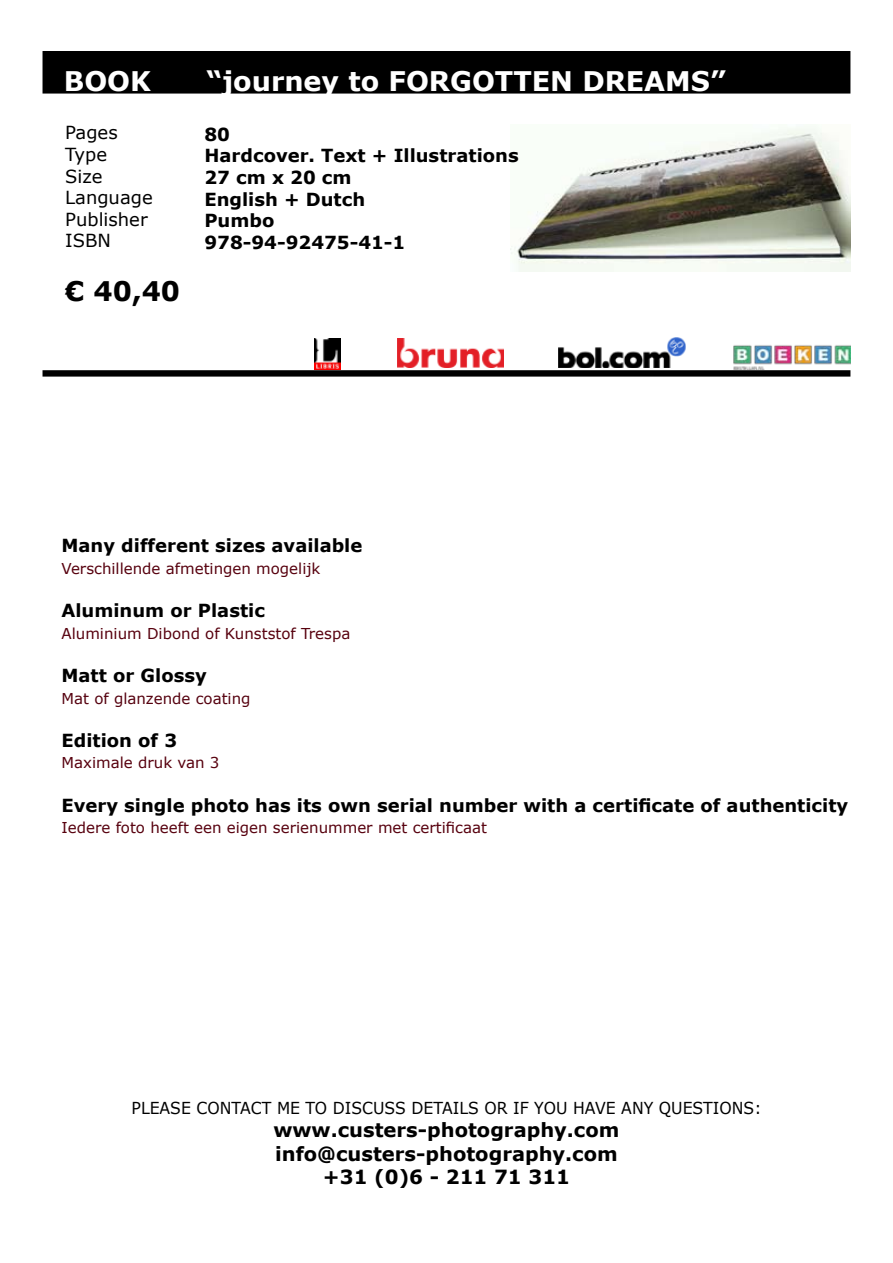
<style>
.page{position:relative;width:893px;height:1263px;background:#fff}
.page>*{position:absolute;margin:0;border:0;box-sizing:border-box;transform-origin:0 0}
.t1{font:700 27px "Verdana";color:#fff}
.t2{font:700 27px "Verdana";color:#000}
.t3{font:700 19.5px/23.4px "Verdana";color:#000;text-align:center}
.t4{font:700 18px/21.6px "Verdana";color:#000}
.t5{font:18px/21.6px "Verdana";color:#000}
.t6{font:16.5px "Verdana";color:#000;scale:.95 1}
.t7{font:15px "Verdana";color:#57010e}
.t8{font:15px "Verdana";color:#56020f}
</style>
<div class="page">
<div style="left:43px;top:52px;width:807px;height:41px;background:#000"></div>
<div style="left:43px;top:51px;width:807px;height:43px;border:2px solid #000"></div>
<img style="left:511px;top:128px;width:339px;height:143px">
<div style="left:43px;top:371px;width:807px;height:5px;background:#000"></div>
<div style="left:43px;top:370px;width:807px;height:7px;border:2px solid #000"></div>
<img style="left:398px;top:338px;width:105px;height:30px">
<img style="left:558px;top:337px;width:128px;height:31px">
<img style="left:733px;top:345px;width:117px;height:25px">
<img style="left:315px;top:338px;width:25px;height:32px">
<h1 class="t1" style="left:64px;top:62px;width:89px">BOOK</h1>
<h1 class="t1" style="left:206px;top:62px;width:521px">“journey to FORGOTTEN DREAMS”</h1>
<p class="t5" style="left:65px;top:122px;width:89px">Pages<br>Type<br>Size<br>Language<br>Publisher<br>ISBN</p>
<h1 class="t2" style="left:65px;top:273px;width:116px">€ 40,40</h1>
<p class="t4" style="left:204px;top:123px;width:316px">80<br>Hardcover. Text + Illustrations<br>27 cm x 20 cm<br>English + Dutch<br>Pumbo<br>978-94-92475-41-1</p>
<p class="t4" style="left:62px;top:535px;width:302px">Many different sizes available</p>
<p class="t7" style="left:62px;top:558px;width:260px">Verschillende afmetingen mogelijk</p>
<p class="t4" style="left:62px;top:599px;width:205px">Aluminum or Plastic</p>
<p class="t7" style="left:62px;top:623px;width:290px">Aluminium Dibond of Kunststof Trespa</p>
<p class="t4" style="left:62px;top:664px;width:147px">Matt or Glossy</p>
<p class="t8" style="left:62px;top:688px;width:191px">Mat of glanzende coating</p>
<p class="t4" style="left:62px;top:729px;width:117px">Edition of 3</p>
<p class="t7" style="left:62px;top:753px;width:159px">Maximale druk van 3</p>
<p class="t4" style="left:62px;top:794px;width:788px">Every single photo has its own serial number with a certificate of authenticity</p>
<p class="t7" style="left:62px;top:817px;width:427px">Iedere foto heeft een eigen serienummer met certificaat</p>
<p class="t6" style="left:132px;top:1097px;width:665px">PLEASE CONTACT ME TO DISCUSS DETAILS OR IF YOU HAVE ANY QUESTIONS:</p>
<p class="t3" style="left:273px;top:1118px;width:347px">www.custers-photography.com info@custers-photography.com +31 (0)6 - 211 71 311</p>
</div>
